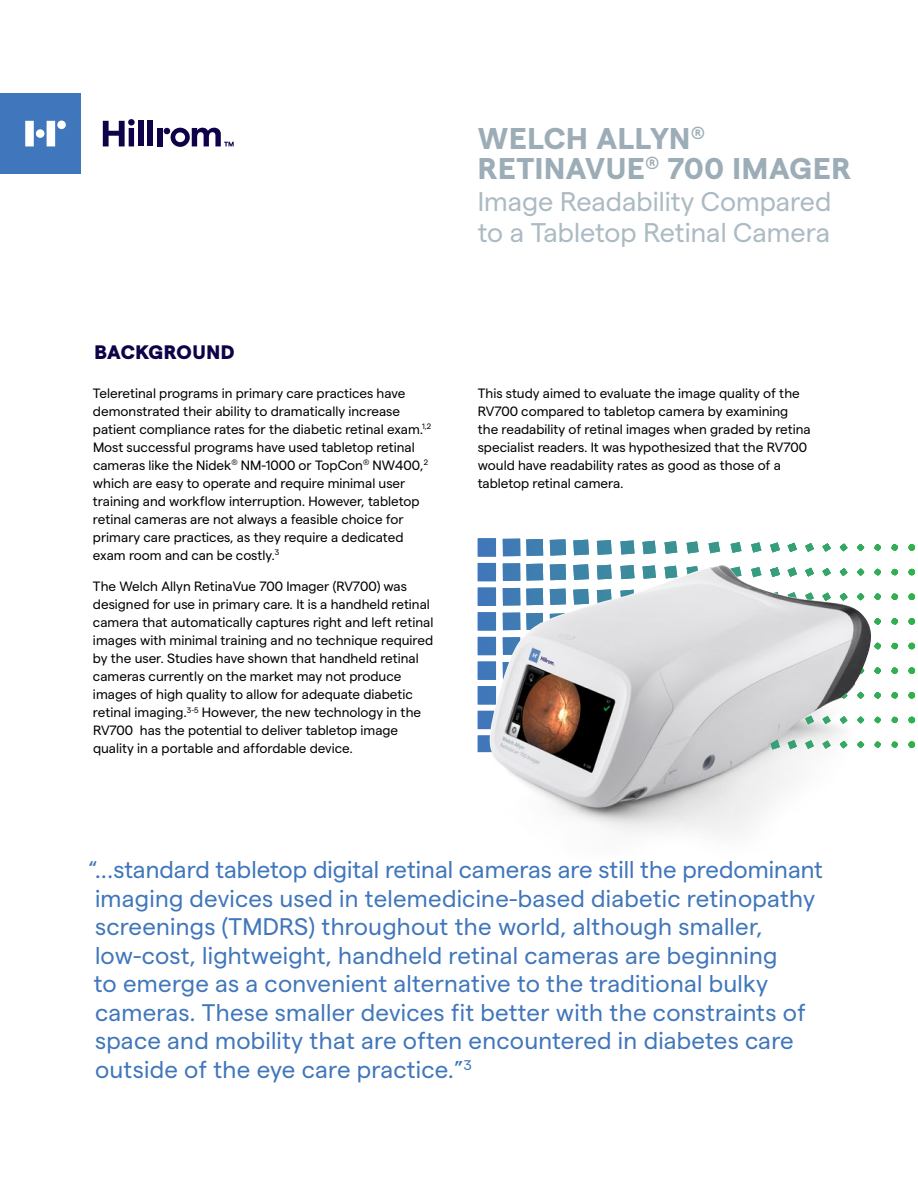
<style>
.page{position:relative;width:918px;height:1188px;background:#fff}
.page>*{position:absolute;margin:0;border:0;box-sizing:border-box;transform-origin:0 0}
.t1{font:700 30px/30px "Matter";letter-spacing:.025em;color:#9cadb7}
.t2{font:27px/31.5px "Matter";color:#acbac3}
.t3{font:24px/28.5px "Matter";letter-spacing:.01em;color:#4076bb}
.t4{font:800 19.5px "Matter";letter-spacing:.01em;color:#100249}
.t5{font:13.5px/18px "Matter";color:#000}
</style>
<div class="page">
<div style="left:0;top:93px;width:81px;height:81px;background:#4076bb"></div>
<svg style="left:25px;top:121px;width:9px;height:25px"></svg>
<svg style="left:47px;top:121px;width:8px;height:25px"></svg>
<div style="left:57px;top:121px;width:9px;height:8px;background:#fff;border-radius:50%"></div>
<div style="left:138px;top:120px;width:6px;height:26px;background:#100249"></div>
<div style="left:148px;top:120px;width:5px;height:26px;background:#100249"></div>
<div style="left:157px;top:128px;width:5px;height:18px;background:#100249"></div>
<svg style="left:103px;top:119px;width:32px;height:27px"></svg>
<div style="left:36px;top:129px;width:8px;height:9px;background:#fff;border-radius:50%"></div>
<svg style="left:164px;top:128px;width:70px;height:19px"></svg>
<img style="left:477px;top:565px;width:438px;height:268px">
<svg style="left:478px;top:538px;width:437px;height:64px"></svg>
<h3 class="t4" style="left:94px;top:338px;width:141px">BACKGROUND</h3>
<p class="t5" style="left:93px;top:383px;width:340px">Teleretinal programs in primary care practices have demonstrated their ability to dramatically increase patient compliance rates for the diabetic retinal exam.<sup>1,2<br></sup>Most successful programs have used tabletop retinal cameras like the Nidek<sup>®</sup> NM-1000 or TopCon<sup>®</sup> NW400,<sup>2 </sup>which are easy to operate and require minimal user training and workflow interruption. However, tabletop retinal cameras are not always a feasible choice for primary care practices, as they require a dedicated exam room and can be costly.<sup>3</sup></p>
<p class="t5" style="left:93px;top:577px;width:342px">The Welch Allyn RetinaVue 700 Imager (RV700) was designed for use in primary care. It is a handheld retinal camera that automatically captures right and left retinal images with minimal training and no technique required by the user. Studies have shown that handheld retinal cameras currently on the market may not produce images of high quality to allow for adequate diabetic retinal imaging.<sup>3-5</sup> However, the new technology in the RV700 has the potential to deliver tabletop image quality in a portable and affordable device.</p>
<h1 class="t1" style="left:478px;top:121px;width:375px">WELCH ALLYN<sup>®<br></sup>RETINAVUE<sup>®</sup> 700 IMAGER</h1>
<h2 class="t2" style="left:478px;top:183px;width:355px">Image Readability Compared to a Tabletop Retinal Camera</h2>
<p class="t5" style="left:478px;top:383px;width:334px">This study aimed to evaluate the image quality of the RV700 compared to tabletop camera by examining the readability of retinal images when graded by retina specialist readers. It was hypothesized that the RV700 would have readability rates as good as those of a tabletop retinal camera.</p>
<p class="t3" style="left:88px;top:854px;width:736px">“...standard tabletop digital retinal cameras are still the predominant imaging devices used in telemedicine-based diabetic retinopathy screenings (TMDRS) throughout the world, although smaller, low-cost, lightweight, handheld retinal cameras are beginning<br>to emerge as a convenient alternative to the traditional bulky cameras. These smaller devices fit better with the constraints of space and mobility that are often encountered in diabetes care outside of the eye care practice.”<sup>3</sup></p>
</div>
